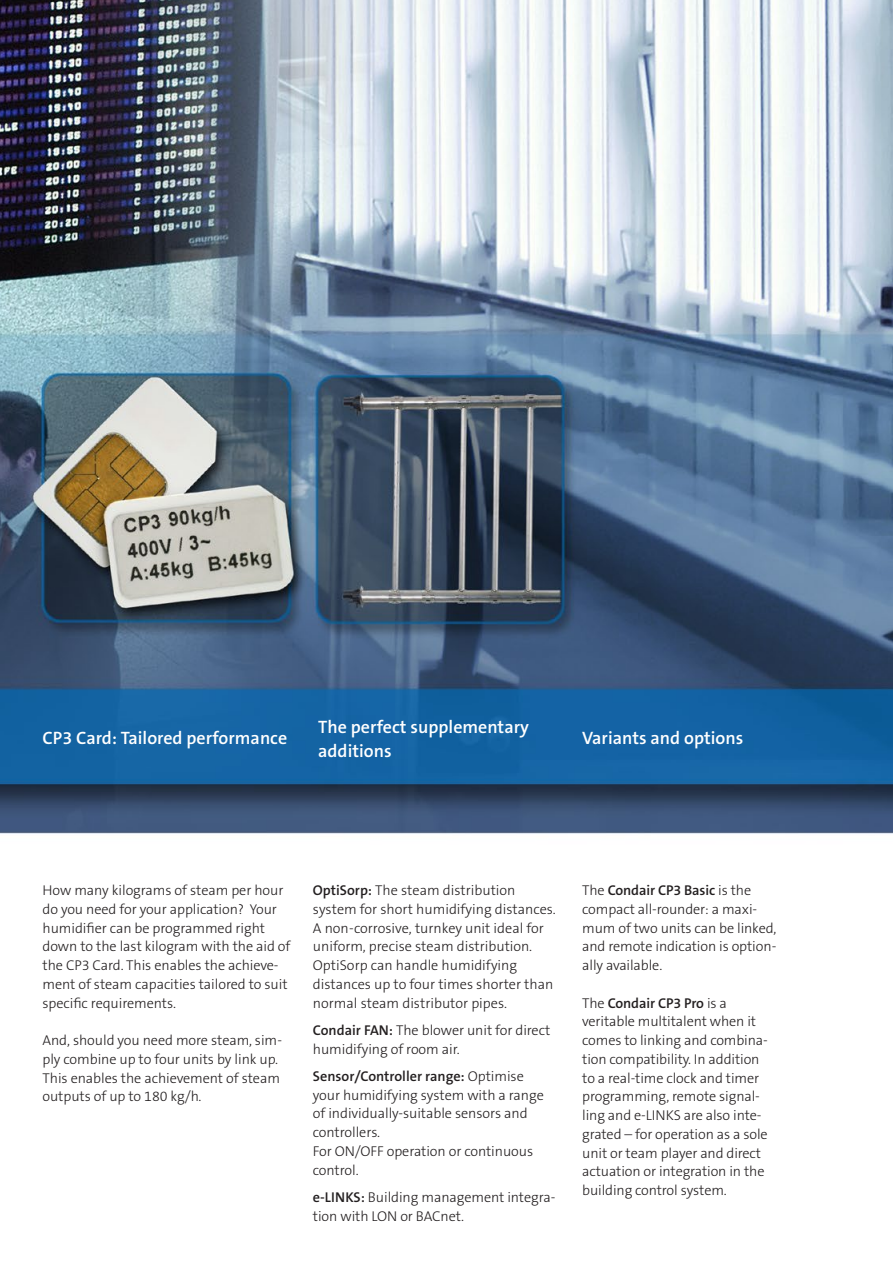
<style>
.page{position:relative;width:893px;height:1263px;background:#fff}
.page>*{position:absolute;margin:0;border:0;box-sizing:border-box;transform-origin:0 0}
.t1{font:600 18px/24px "The Sans B W6";color:#fff}
.t2{font:300 14.25px/18.8px "The Sans B W3";letter-spacing:-.005em;color:#231f20}
.t3{font:600 14.25px "The Sans B W6";letter-spacing:-.01em;color:#231f20}
.s1{font-family:"The Sans B W6";font-weight:600}
.s2{font-family:"The Sans B W3";font-weight:300}
</style>
<div class="page">
<img style="left:0;top:0;width:893px;height:834px">
<p class="t1" style="left:43px;top:726px;width:246px">CP3 Card: Tailored performance</p>
<p class="t1" style="left:318px;top:715px;width:212px">The perfect supplementary additions</p>
<p class="t1" style="left:582px;top:726px;width:163px">Variants and options</p>
<p class="t2" style="left:43px;top:881px;width:249px">How many kilograms of steam per hour do you need for your application? Your humidifier can be programmed right down to the last kilogram with the aid of the CP3 Card. This enables the achieve&shy;ment of steam capacities tailored to suit specific requirements.</p>
<p class="t2" style="left:43px;top:1031px;width:241px">And, should you need more steam, sim&shy;ply combine up to four units by link up.<br>This enables the achievement of steam outputs of up to 180 kg/h.</p>
<p class="t2" style="left:313px;top:881px;width:245px"><span class="s1">OptiSorp:</span> The steam distribution system for short humidifying distances.<br>A non-corrosive, turnkey unit ideal for uniform, precise steam distribution.<br>OptiSorp can handle humidifying distances up to four times shorter than normal steam distributor pipes.</p>
<p class="t2" style="left:313px;top:1021px;width:239px"><span class="s1">Condair FAN:</span> The blower unit for direct humidifying of room air.</p>
<p class="t3" style="left:313px;top:1067px;width:212px">Sensor/Controller range: <span class="s2">Optimise</span></p>
<p class="t2" style="left:313px;top:1085px;width:232px">your humidifying system with a range of individually-suitable sensors and controllers.<br>For ON/OFF operation or continuous control.</p>
<p class="t2" style="left:313px;top:1188px;width:244px"><span class="s1">e-LINKS:</span> Building management integra&shy;tion with LON or BACnet.</p>
<p class="t3" style="left:582px;top:881px;width:170px"><span class="s2">The</span> Condair CP3 Basic <span class="s2">is the</span></p>
<p class="t2" style="left:582px;top:900px;width:196px">compact all-rounder: a maxi&shy;mum of two units can be linked, and remote indication is option&shy;ally available.</p>
<p class="t3" style="left:582px;top:994px;width:146px"><span class="s2">The</span> Condair CP3 Pro <span class="s2">is a</span></p>
<p class="t2" style="left:582px;top:1012px;width:187px">veritable multitalent when it comes to linking and combina&shy;tion compatibility. In addition to a real-time clock and timer programming, remote signal&shy;ling and e-LINKS are also inte&shy;grated – for operation as a sole unit or team player and direct actuation or integration in the building control system.</p>
</div>
